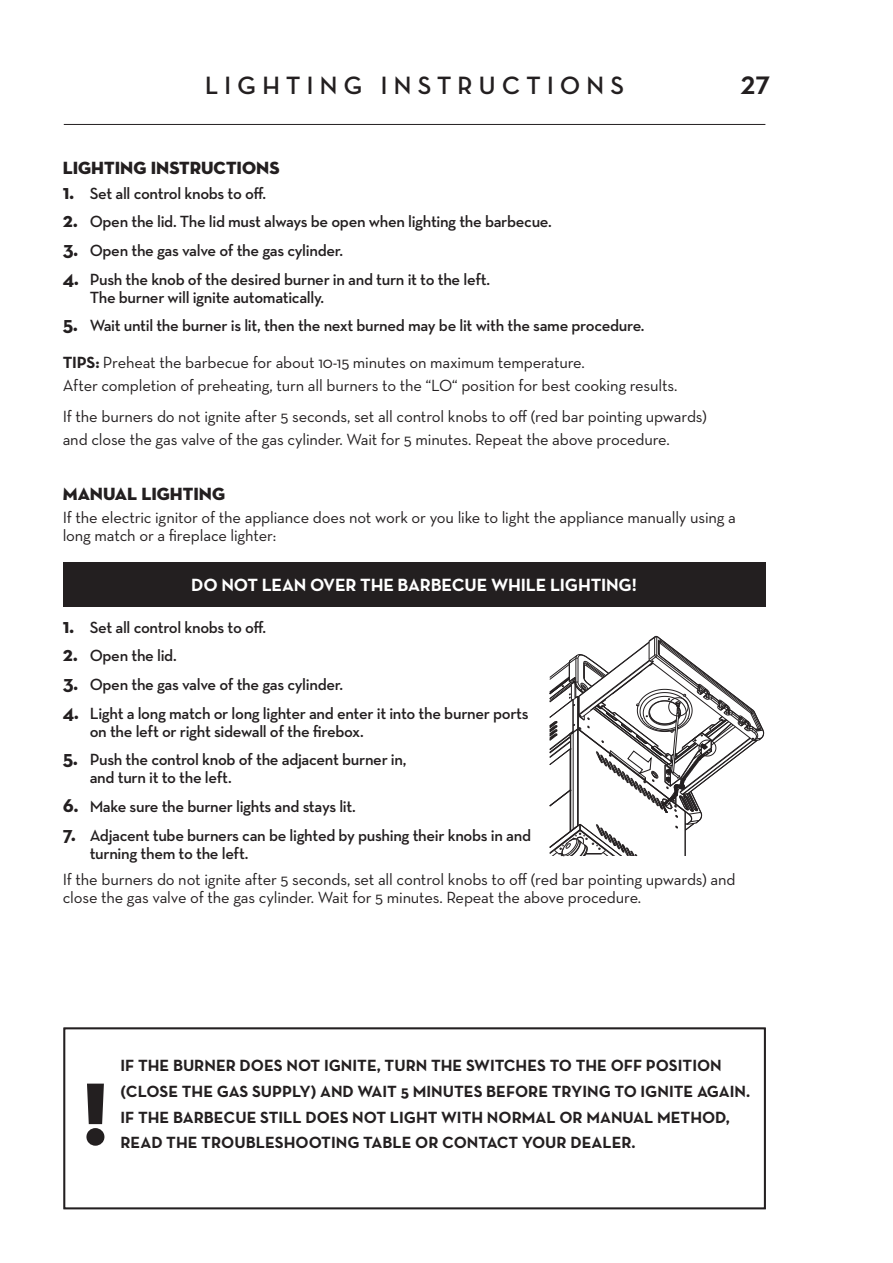
<style>
.page{position:relative;width:893px;height:1263px;background:#fff}
.page>*{position:absolute;margin:0;border:0;box-sizing:border-box;transform-origin:0 0}
.MT_NEGATIC{font:90px "Neutra Disp Titling";color:#231f20}
.t1{font:700 33px "Neutra Disp";color:#231f20}
.topptekst_sider{font:700 25.5px "Neutra Disp";letter-spacing:.25em;color:#231f20}
.Warning_negative_12-17pt{font:700 18px "Neutra Text";letter-spacing:-.01em;color:#fff}
.MT{font:18px "Neutra Disp Titling";color:#231f20}
.t2{font:600 16.5px/18px "Neutra Text";letter-spacing:-.02em;color:#231f20}
.Brødtekst_NY{font:16.5px/22.5px "Neutra Text";letter-spacing:-.01em;color:#231f20}
.advarsel_STOR{font:700 16.5px/25.5px "Neutra Text";color:#231f20}
.s1{font-weight:700;font-size:21px}
.s2{font-weight:700}
</style>
<div class="page">
<hr style="left:64px;top:124px;width:701px;height:1px;background:#231f20">
<svg style="left:64px;top:1208px;width:701px;height:1px"></svg>
<div style="left:63px;top:562px;width:702px;height:45px;background:#231f20"></div>
<svg style="left:549px;top:636px;width:215px;height:220px"></svg>
<p class="topptekst_sider" style="left:205px;top:71px;width:421px">LIGHTING INSTRUCTIONS</p>
<h2 class="t1" style="left:741px;top:64px;width:31px">27</h2>
<p class="MT" style="left:63px;top:157px;width:218px">LIGHTING INSTRUCTIONS</p>
<p class="t2" style="left:63px;top:184px;width:205px"><span class="s1">1.</span> Set all control knobs to off.</p>
<p class="t2" style="left:63px;top:212px;width:491px"><span class="s1">2.</span> Open the lid. The lid must always be open when lighting the barbecue.</p>
<p class="t2" style="left:63px;top:241px;width:282px"><span class="s1">3.</span> Open the gas valve of the gas cylinder.</p>
<p class="t2" style="left:90px;top:270px;width:402px;text-indent:-27px"><span class="s1">4.</span> Push the knob of the desired burner in and turn it to the left.<br>The burner will ignite automatically.</p>
<p class="t2" style="left:63px;top:316px;width:583px"><span class="s1">5.</span> Wait until the burner is lit, then the next burned may be lit with the same procedure.</p>
<p class="Brødtekst_NY" style="left:63px;top:351px;width:616px"><span class="s2">TIPS:</span> Preheat the barbecue for about 10-15 minutes on maximum temperature.<br>After completion of preheating, turn all burners to the “LO“ position for best cooking results.</p>
<p class="Brødtekst_NY" style="left:63px;top:405px;width:646px">If the burners do not ignite after 5 seconds, set all control knobs to off (red bar pointing upwards) and close the gas valve of the gas cylinder. Wait for 5 minutes. Repeat the above procedure.</p>
<p class="MT" style="left:63px;top:483px;width:164px">MANUAL LIGHTING</p>
<p class="Brødtekst_NY" style="left:63px;top:508px;width:675px;line-height:18px">If the electric ignitor of the appliance does not work or you like to light the appliance manually using a long match or a fireplace lighter:</p>
<p class="Warning_negative_12-17pt" style="left:191px;top:573px;width:447px">DO NOT LEAN OVER THE BARBECUE WHILE LIGHTING!</p>
<p class="t2" style="left:63px;top:618px;width:205px"><span class="s1">1.</span> Set all control knobs to off.</p>
<p class="t2" style="left:63px;top:646px;width:115px"><span class="s1">2.</span> Open the lid.</p>
<p class="t2" style="left:63px;top:675px;width:282px"><span class="s1">3.</span> Open the gas valve of the gas cylinder.</p>
<p class="t2" style="left:90px;top:704px;width:440px;text-indent:-27px"><span class="s1">4.</span> Light a long match or long lighter and enter it into the burner ports on the left or right sidewall of the firebox.</p>
<p class="t2" style="left:90px;top:750px;width:318px;text-indent:-27px"><span class="s1">5.</span> Push the control knob of the adjacent burner in, and turn it to the left.</p>
<p class="t2" style="left:63px;top:797px;width:295px"><span class="s1">6.</span> Make sure the burner lights and stays lit.</p>
<p class="t2" style="left:90px;top:826px;width:443px;text-indent:-27px"><span class="s1">7.</span> Adjacent tube burners can be lighted by pushing their knobs in and turning them to the left.</p>
<p class="Brødtekst_NY" style="left:63px;top:870px;width:674px;line-height:18px">If the burners do not ignite after 5 seconds, set all control knobs to off (red bar pointing upwards) and close the gas valve of the gas cylinder. Wait for 5 minutes. Repeat the above procedure.</p>
<p class="MT_NEGATIC" style="left:82px;top:1058px;width:29px">!</p>
<p class="advarsel_STOR" style="left:120px;top:1053px;width:631px">IF THE BURNER DOES NOT IGNITE, TURN THE SWITCHES TO THE OFF POSITION (CLOSE THE GAS SUPPLY) AND WAIT 5 MINUTES BEFORE TRYING TO IGNITE AGAIN.<br>IF THE BARBECUE STILL DOES NOT LIGHT WITH NORMAL OR MANUAL METHOD,</p>
<p class="advarsel_STOR" style="left:120px;top:1129px;width:517px">READ THE TROUBLESHOOTING TABLE OR CONTACT YOUR DEALER.</p>
</div>
